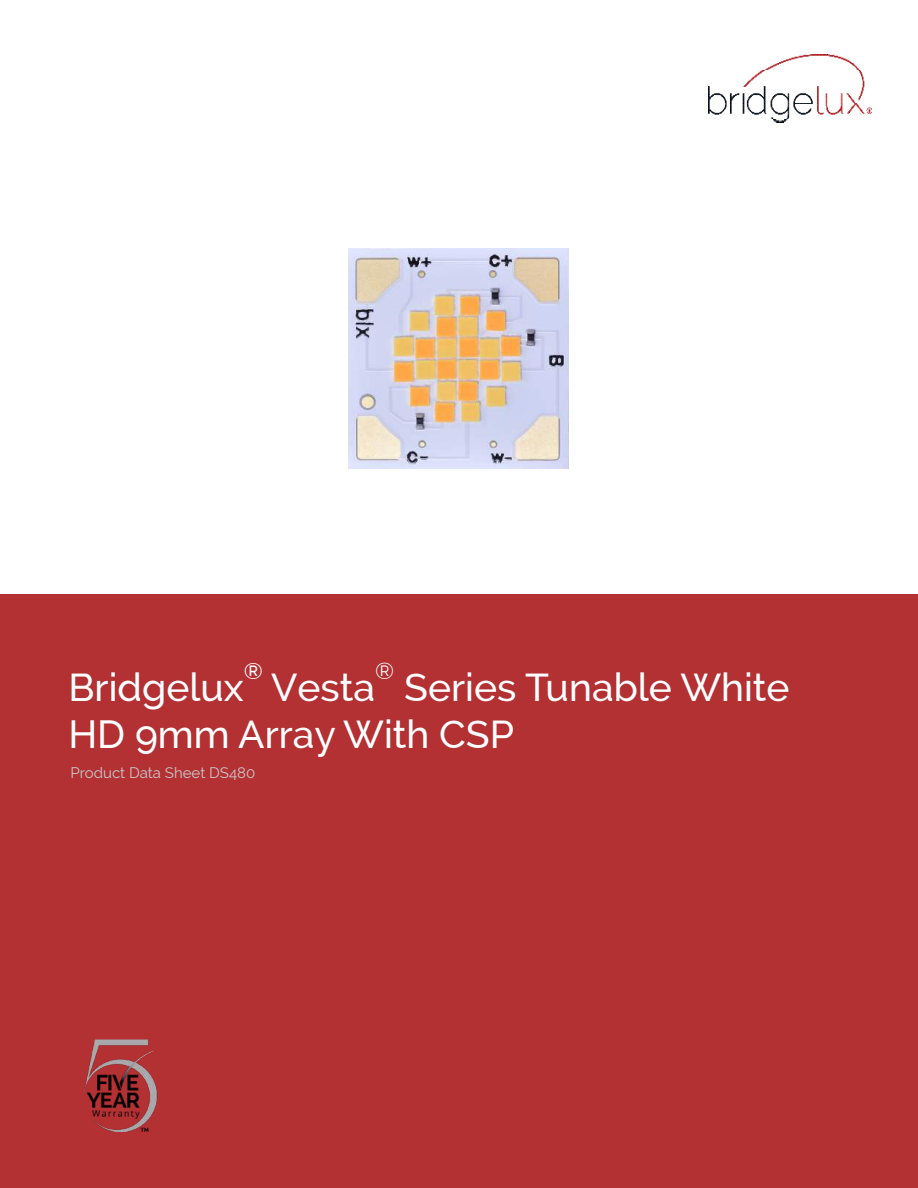
<style>
.page{position:relative;width:918px;height:1188px;background:#fff}
.page>*{position:absolute;margin:0;border:0;box-sizing:border-box;transform-origin:0 0}
.t1{font:500 39px/46.8px "Raleway";color:#fff}
.t2{font:500 22.8px "Raleway";color:#fff}
.t3{font:22.8px "Raleway";color:#fff}
.t4{font:15px "Raleway";color:#c9c7c8}
</style>
<div class="page">
<div style="left:0;top:594px;width:918px;height:594px;background:#b33033"></div>
<img style="left:708px;top:55px;width:164px;height:67px">
<img style="left:84px;top:1039px;width:74px;height:92px">
<img style="left:349px;top:248px;width:219px;height:221px">
<p class="t2" style="left:244px;top:662px;width:21px">®</p>
<p class="t3" style="left:375px;top:662px;width:21px">®</p>
<p class="t1" style="left:68px;top:668px;width:723px;text-indent:336px">Series Tunable White<br>HD 9mm Array With CSP</p>
<p class="t4" style="left:71px;top:767px;width:186px">Product Data Sheet DS480</p>
<p class="t1" style="left:68px;top:668px;width:177px">Bridgelux</p>
<p class="t1" style="left:271px;top:668px;width:105px">Vesta</p>
</div>
